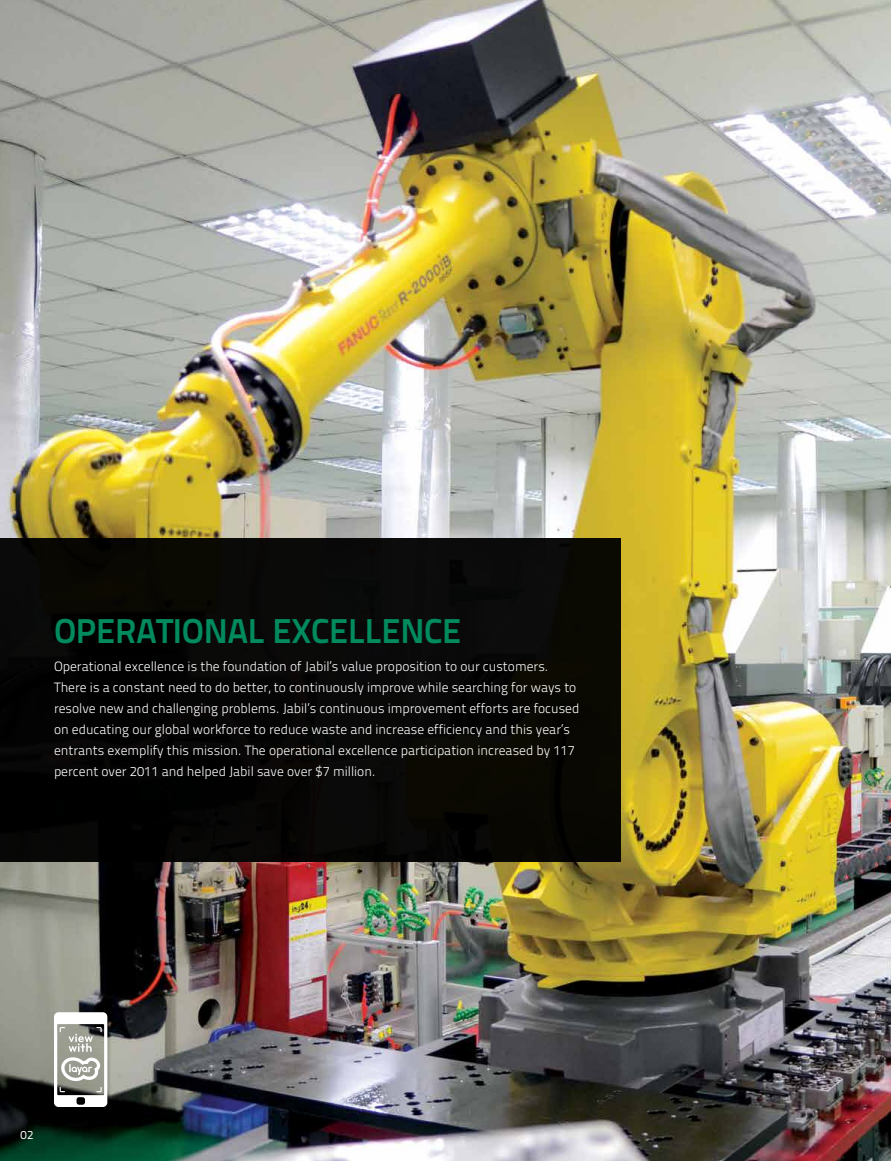
<style>
.page{position:relative;width:891px;height:1161px;background:#fff}
.page>*{position:absolute;margin:0;border:0;box-sizing:border-box;transform-origin:0 0}
.t1{font:34.5px "Titillium Text 25 L 800 wt";color:#008a5e}
.t2{font:13.5px/21px "Titillium Text 25 L 250 wt";color:#fff}
.t3{font:12px "Titillium Text 25 L 400 wt";color:#fff}
</style>
<div class="page">
<img style="left:0;top:0;width:891px;height:1161px">
<div style="left:0;top:538px;width:621px;height:324px;background:#090804"></div>
<svg style="left:54px;top:1012px;width:53px;height:95px"></svg>
<h1 class="t1" style="left:54px;top:604px;width:42px">OPERATIONAL</h1>
<h1 class="t1" style="left:273px;top:604px;width:39px">EXCELLENCE</h1>
<p class="t2" style="left:54px;top:656px;width:527px">Operational excellence is the foundation of Jabil’s value proposition to our customers.<br>There is a constant need to do better, to continuously improve while searching for ways to resolve new and challenging problems. Jabil’s continuous improvement efforts are focused on educating our global workforce to reduce waste and increase efficiency and this year’s entrants exemplify this mission. The operational excellence participation increased by 117 percent over 2011 and helped Jabil save over $7 million.</p>
<p class="t3" style="left:21px;top:1125px;width:14px">02</p>
</div>
